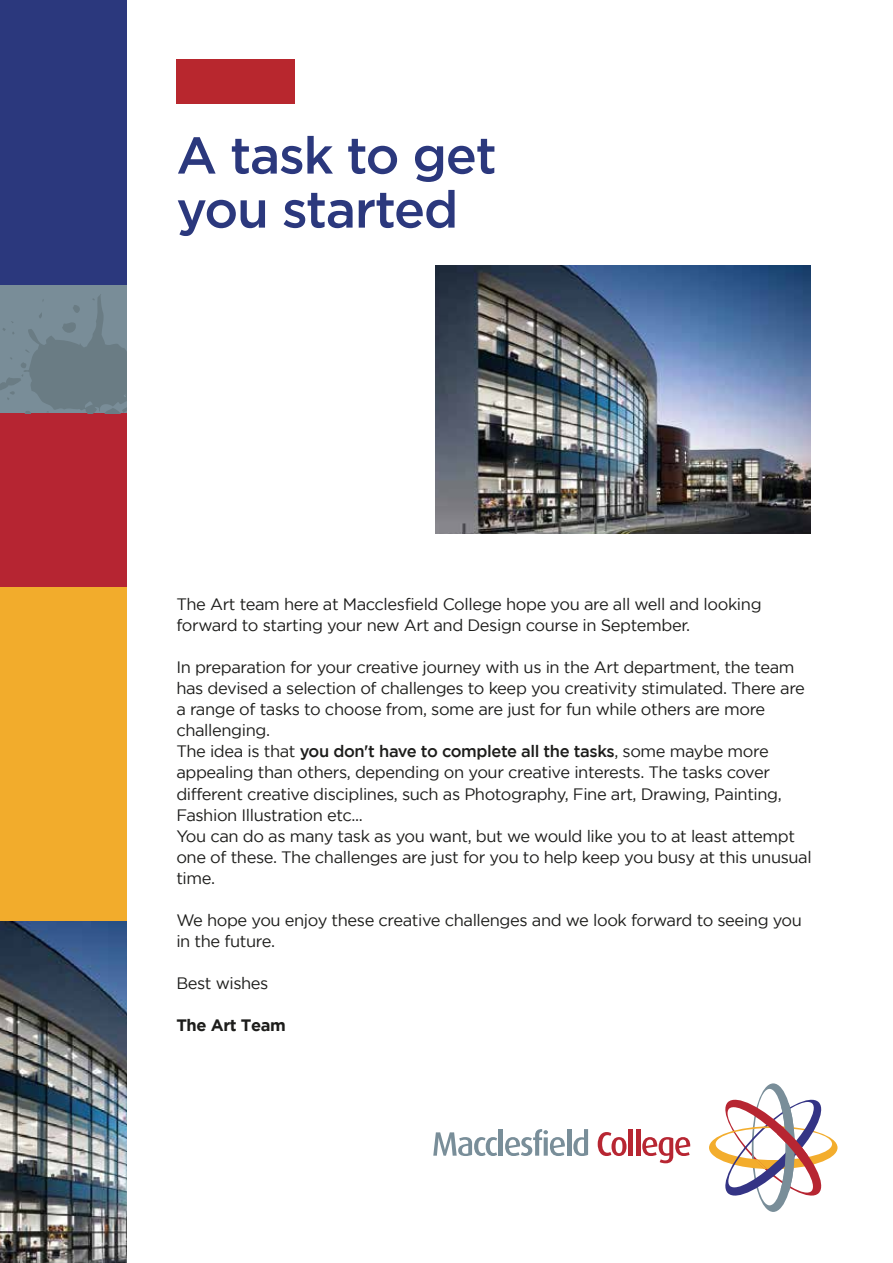
<style>
.page{position:relative;width:893px;height:1263px;background:#fff}
.page>*{position:absolute;margin:0;border:0;box-sizing:border-box;transform-origin:0 0}
.t1{font:500 51.6px/54px "Gotham";letter-spacing:-.025em;color:#2b387d}
.t2{font:16.5px/21px "Gotham";letter-spacing:-.025em;color:#1d1d1b}
.t3{font:700 16.5px "Gotham";letter-spacing:-.025em;color:#1d1d1b}
.s1{font-weight:500}
</style>
<div class="page">
<div style="left:176px;top:59px;width:119px;height:44px;background:#b8272e"></div>
<svg style="left:709px;top:1083px;width:128px;height:129px"></svg>
<svg style="left:433px;top:1132px;width:64px;height:24px"></svg>
<hr style="left:499px;top:1129px;width:4px;height:27px;background:#798e99">
<svg style="left:505px;top:1129px;width:60px;height:27px"></svg>
<hr style="left:567px;top:1129px;width:4px;height:27px;background:#798e99">
<svg style="left:573px;top:1129px;width:15px;height:27px"></svg>
<svg style="left:598px;top:1132px;width:28px;height:24px"></svg>
<hr style="left:629px;top:1129px;width:4px;height:27px;background:#b72632">
<hr style="left:636px;top:1129px;width:4px;height:27px;background:#b72632">
<svg style="left:642px;top:1137px;width:48px;height:26px"></svg>
<img style="left:0;top:920px;width:126px;height:343px">
<div style="left:0;top:0;width:126px;height:425px;background:#2b387d"></div>
<div style="left:0;top:368px;width:126px;height:505px;background:#b62532"></div>
<div style="left:0;top:285px;width:126px;height:128px;background:#798d98"></div>
<div style="left:0;top:587px;width:126px;height:333px;background:#f2ac2c"></div>
<img style="left:436px;top:265px;width:375px;height:268px">
<svg style="left:0;top:294px;width:126px;height:119px"></svg>
<h1 class="t1" style="left:176px;top:127px;width:322px">A task to get you started</h1>
<p class="t2" style="left:176px;top:594px;width:587px">The Art team here at Macclesfield College hope you are all well and looking forward to starting your new Art and Design course in September.</p>
<p class="t2" style="left:176px;top:657px;width:637px">In preparation for your creative journey with us in the Art department, the team has devised a selection of challenges to keep you creativity stimulated. There are a range of tasks to choose from, some are just for fun while others are more challenging.<br>The idea is that <span class="s1">you don't have to complete all the tasks</span>, some maybe more appealing than others, depending on your creative interests. The tasks cover different creative disciplines, such as Photography, Fine art, Drawing, Painting, Fashion Illustration etc...<br>You can do as many task as you want, but we would like you to at least attempt one of these. The challenges are just for you to help keep you busy at this unusual time.</p>
<p class="t2" style="left:176px;top:909px;width:627px">We hope you enjoy these creative challenges and we look forward to seeing you in the future.</p>
<p class="t2" style="left:176px;top:972px;width:94px">Best wishes</p>
<p class="t3" style="left:176px;top:1015px;width:111px">The Art Team</p>
</div>
